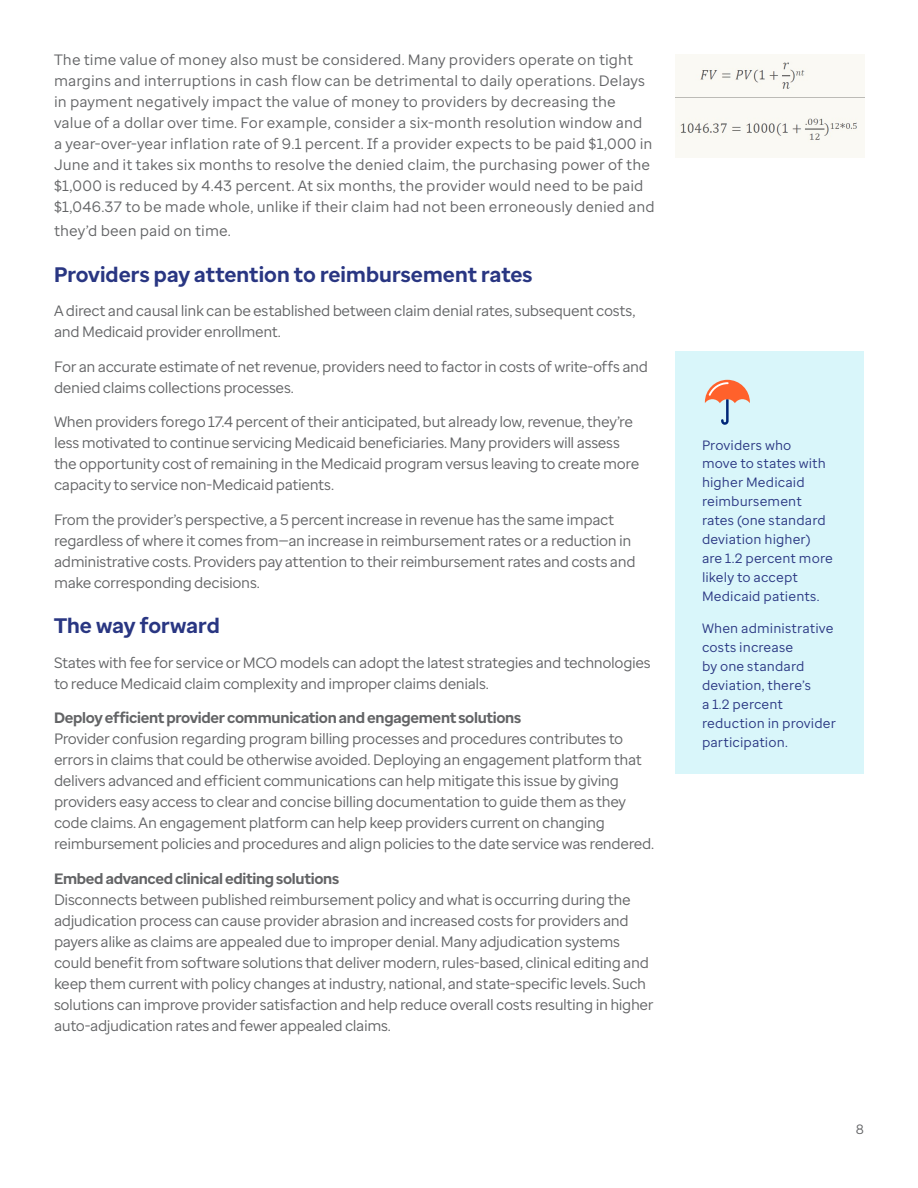
<style>
.page{position:relative;width:918px;height:1188px;background:#fff}
.page>*{position:absolute;margin:0;border:0;box-sizing:border-box;transform-origin:0 0}
.t1{font:700 21px "Optum Sans";color:#293682}
.t2{font:15px/21px "Optum Sans";letter-spacing:-.025em;color:#636466}
.t3{font:15px/21px "Optum Sans";letter-spacing:.005em;color:#636466}
.t4{font:700 15px "Optum Sans";letter-spacing:-.02em;color:#636466}
.t5{font:13.5px/18.9px "Optum Sans";letter-spacing:.01em;color:#293682}
.t6{font:13.5px "Optum Sans";color:#636466}
</style>
<div class="page">
<div style="left:675px;top:351px;width:189px;height:423px;background:#d9f6fa"></div>
<svg style="left:705px;top:380px;width:45px;height:45px"></svg>
<svg style="left:675px;top:54px;width:189px;height:104px"></svg>
<p class="t3" style="left:54px;top:50px;width:602px">The time value of money also must be considered. Many providers operate on tight margins and interruptions in cash flow can be detrimental to daily operations. Delays in payment negatively impact the value of money to providers by decreasing the value of a dollar over time. For example, consider a six-month resolution window and<br>a year-over-year inflation rate of 9.1 percent. If a provider expects to be paid $1,000 in June and it takes six months to resolve the denied claim, the purchasing power of the $1,000 is reduced by 4.43 percent. At six months, the provider would need to be paid $1,046.37 to be made whole, unlike if their claim had not been erroneously denied and</p>
<p class="t3" style="left:54px;top:221px;width:179px">they’d been paid on time.</p>
<h1 class="t1" style="left:54px;top:261px;width:480px">Providers pay attention to reimbursement rates</h1>
<p class="t2" style="left:54px;top:301px;width:583px">A direct and causal link can be established between claim denial rates, subsequent costs, and Medicaid provider enrollment.</p>
<p class="t2" style="left:54px;top:356px;width:596px">For an accurate estimate of net revenue, providers need to factor in costs of write-offs and denied claims collections processes.</p>
<p class="t2" style="left:54px;top:412px;width:587px">When providers forego 17.4 percent of their anticipated, but already low, revenue, they’re less motivated to continue servicing Medicaid beneficiaries. Many providers will assess the opportunity cost of remaining in the Medicaid program versus leaving to create more capacity to service non-Medicaid patients.</p>
<p class="t2" style="left:54px;top:509px;width:583px">From the provider’s perspective, a 5 percent increase in revenue has the same impact regardless of where it comes from—an increase in reimbursement rates or a reduction in administrative costs. Providers pay attention to their reimbursement rates and costs and make corresponding decisions.</p>
<h1 class="t1" style="left:54px;top:612px;width:167px">The way forward</h1>
<p class="t2" style="left:54px;top:652px;width:598px">States with fee for service or MCO models can adopt the latest strategies and technologies to reduce Medicaid claim complexity and improper claims denials.</p>
<p class="t4" style="left:54px;top:708px;width:469px">Deploy efficient provider communication and engagement solutions</p>
<p class="t2" style="left:54px;top:728px;width:602px">Provider confusion regarding program billing processes and procedures contributes to errors in claims that could be otherwise avoided. Deploying an engagement platform that delivers advanced and efficient communications can help mitigate this issue by giving providers easy access to clear and concise billing documentation to guide them as they code claims. An engagement platform can help keep providers current on changing reimbursement policies and procedures and align policies to the date service was rendered.</p>
<p class="t4" style="left:54px;top:869px;width:287px">Embed advanced clinical editing solutions</p>
<p class="t2" style="left:54px;top:889px;width:601px">Disconnects between published reimbursement policy and what is occurring during the adjudication process can cause provider abrasion and increased costs for providers and payers alike as claims are appealed due to improper denial. Many adjudication systems could benefit from software solutions that deliver modern, rules-based, clinical editing and keep them current with policy changes at industry, national, and state-specific levels. Such solutions can improve provider satisfaction and help reduce overall costs resulting in higher auto-adjudication rates and fewer appealed claims.</p>
<p class="t5" style="left:702px;top:435px;width:132px">Providers who<br>move to states with higher Medicaid reimbursement rates (one standard deviation higher) are 1.2 percent more likely to accept<br>Medicaid patients.</p>
<p class="t5" style="left:702px;top:619px;width:135px">When administrative costs increase<br>by one standard deviation, there’s<br>a 1.2 percent reduction in provider participation.</p>
<p class="t6" style="left:856px;top:1120px;width:10px">8</p>
</div>
